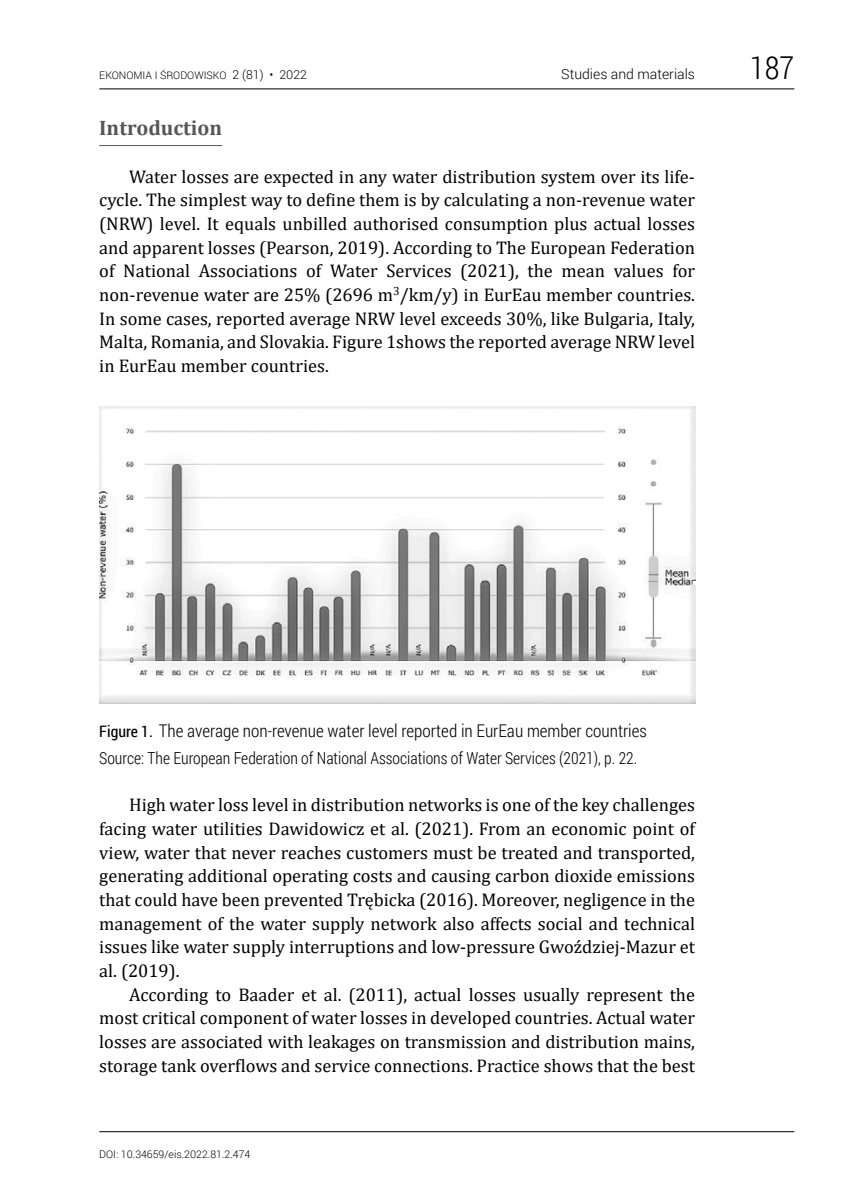
<style>
.page{position:relative;width:844px;height:1191px;background:#fff}
.page>*{position:absolute;margin:0;border:0;box-sizing:border-box;transform-origin:0 0}
.t1{font:300 31.5px "Roboto Condensed";color:#000}
.t2{font:700 21px "Cambria";color:#565656}
.t3{font:18.38px/23.6px "Cambria";color:#000;text-align:justify}
.t4{font:300 17.5px "Roboto Condensed";color:#000}
.t5{font:300 16.62px "Roboto Condensed";color:#000;scale:.96 1}
.t6{font:300 14px "Roboto";color:#000}
.t7{font:300 10.5px "Roboto";color:#000}
.s1{font-size:12.25px}
.s2{font-weight:400;font-size:15.75px}
</style>
<div class="page">
<hr style="left:99px;top:89px;width:695px;height:1px;background:#000">
<hr style="left:99px;top:1131px;width:695px;height:1px;background:#000">
<hr style="left:99px;top:145px;width:123px;height:1px;background:#565656">
<img style="left:99px;top:407px;width:595px;height:296px">
<p class="t7" style="left:99px;top:68px;width:209px">EKONOMIA I ŚRODOWISKO <span class="s1">2 (81) • 2022</span></p>
<p class="t6" style="left:561px;top:65px;width:135px">Studies and materials</p>
<h1 class="t1" style="left:749px;top:46px;width:46px">187</h1>
<p class="t2" style="left:99px;top:113px;width:124px">Introduction</p>
<p class="t3" style="left:99px;top:164px;width:597px;text-indent:30px">Water losses are expected in any water distribution system over its life&shy;cycle. The simplest way to define them is by calculating a non-revenue water (NRW) level. It equals unbilled authorised consumption plus actual losses and apparent losses (Pearson, 2019). According to The European Federation of National Associations of Water Services (2021), the mean values for non-revenue water are 25% (2696 m<sup>3</sup>/km/y) in EurEau member countries.<br>In some cases, reported average NRW level exceeds 30%, like Bulgaria, Italy, Malta, Romania, and Slovakia. Figure 1shows the reported average NRW level in EurEau member countries.</p>
<p class="t4" style="left:99px;top:718px;width:549px"><span class="s2">Figure 1.</span> The average non-revenue water level reported in EurEau member countries</p>
<p class="t5" style="left:99px;top:747px;width:561px">Source: The European Federation of National Associations of Water Services (2021), p. 22.</p>
<p class="t3" style="left:99px;top:793px;width:597px;text-indent:30px">High water loss level in distribution networks is one of the key challenges facing water utilities Dawidowicz et al. (2021). From an economic point of view, water that never reaches customers must be treated and transported, generating additional operating costs and causing carbon dioxide emissions that could have been prevented Trębicka (2016). Moreover, negligence in the management of the water supply network also affects social and technical issues like water supply interruptions and low-pressure Gwoździej-Mazur et al. (2019).</p>
<p class="t3" style="left:99px;top:982px;width:597px;text-indent:30px">According to Baader et al. (2011), actual losses usually represent the most critical component of water losses in developed countries. Actual water losses are associated with leakages on transmission and distribution mains, storage tank overflows and service connections. Practice shows that the best</p>
<p class="t7" style="left:99px;top:1146px;width:152px">DOI: 10.34659/eis.2022.81.2.474</p>
</div>
